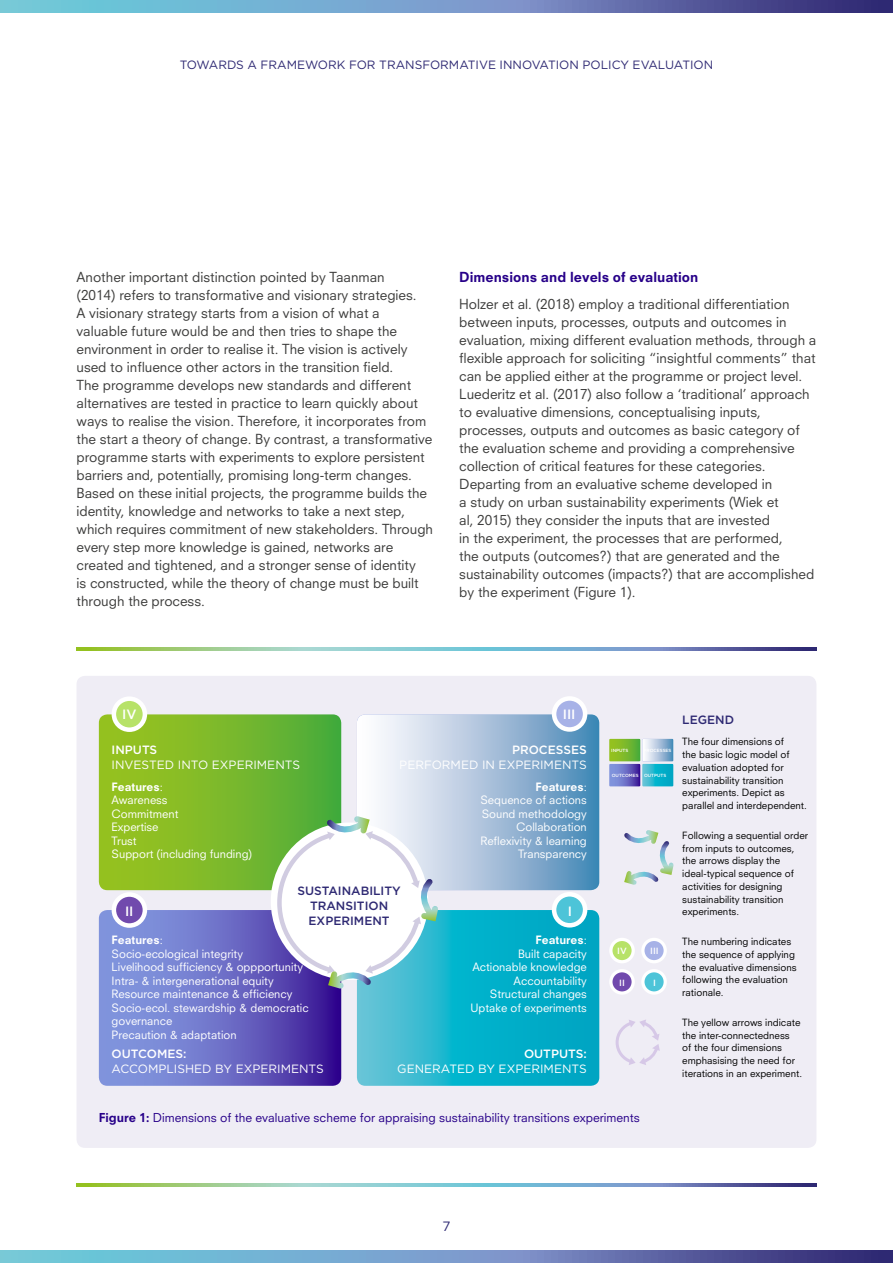
<style>
.page{position:relative;width:893px;height:1263px;background:#fff}
.page>*{position:absolute;margin:0;border:0;box-sizing:border-box;transform-origin:0 0}
.t1{font:13.5px/18px "Neuzeit SLT Std";color:#3c3c3b}
.t2{font:800 13.5px "Neuzeit SLT Std";color:#270089}
.t3{font:500 13.5px "Gotham";color:#fff}
.t4{font:13.5px "Gotham";color:#2e2973}
.t5{font:12px "Gotham";color:#fff}
.t6{font:12px "Neuzeit SLT Std";color:#270089}
.t7{font:12px "Gotham";color:#2e2973}
.t8{font:500 12px/15px "Gotham";color:#2e2973;text-align:center}
.t9{font:500 12px "Gotham";color:#fff}
.t10{font:11.25px/13.5px "Neuzeit SLT Std";color:#fff}
.t11{font:9.75px/12.8px "Neuzeit SLT Std";color:#000}
.t12{font:500 9px "Gotham";color:#fff}
.t13{font:500 4.5px "Gotham";color:#fff}
.s1{font-weight:800}
</style>
<div class="page">
<svg style="left:0;top:0;width:893px;height:13px;background:#668cbb"></svg>
<svg style="left:0;top:1250px;width:893px;height:13px;background:#668cbb"></svg>
<svg style="left:77px;top:1184px;width:739px;height:3px;background:#80acab"></svg>
<div style="left:77px;top:676px;width:739px;height:472px;background:#efedf5;border-radius:9px"></div>
<svg style="left:77px;top:647px;width:739px;height:3px;background:#80acab"></svg>
<svg style="left:114px;top:699px;width:31px;height:31px"></svg>
<div style="left:112px;top:696px;width:35px;height:36px;border:4px solid #fff;border-radius:50%"></div>
<svg style="left:554px;top:698px;width:31px;height:31px"></svg>
<div style="left:552px;top:696px;width:35px;height:36px;border:4px solid #fff;border-radius:50%"></div>
<svg style="left:99px;top:714px;width:500px;height:372px;background:#7fb2b3"></svg>
<svg style="left:609px;top:739px;width:64px;height:47px;background:#76acac"></svg>
<svg style="left:615px;top:1019px;width:45px;height:46px"></svg>
<svg style="left:624px;top:830px;width:50px;height:55px"></svg>
<div style="left:611px;top:939px;width:22px;height:23px;background:#b7e268;border-radius:50%"></div>
<div style="left:609px;top:938px;width:26px;height:25px;border:3px solid #fff;border-radius:50%"></div>
<svg style="left:611px;top:971px;width:22px;height:22px"></svg>
<div style="left:609px;top:969px;width:26px;height:26px;border:3px solid #fff;border-radius:50%"></div>
<div style="left:643px;top:939px;width:22px;height:23px;background:#a7b2e7;border-radius:50%"></div>
<div style="left:641px;top:938px;width:26px;height:25px;border:3px solid #fff;border-radius:50%"></div>
<svg style="left:643px;top:971px;width:22px;height:22px"></svg>
<div style="left:641px;top:969px;width:26px;height:26px;border:3px solid #fff;border-radius:50%"></div>
<p class="t7" style="left:180px;top:57px;width:535px">TOWARDS A FRAMEWORK FOR TRANSFORMATIVE INNOVATION POLICY EVALUATION</p>
<p class="t1" style="left:77px;top:268px;width:358px">Another important distinction pointed by Taanman<br>(2014) refers to transformative and visionary strategies.<br>A visionary strategy starts from a vision of what a valuable future would be and then tries to shape the environment in order to realise it. The vision is actively used to influence other actors in the transition field.<br>The programme develops new standards and different alternatives are tested in practice to learn quickly about ways to realise the vision. Therefore, it incorporates from the start a theory of change. By contrast, a transformative programme starts with experiments to explore persistent barriers and, potentially, promising long-term changes.<br>Based on these initial projects, the programme builds the identity, knowledge and networks to take a next step, which requires commitment of new stakeholders. Through every step more knowledge is gained, networks are created and tightened, and a stronger sense of identity<br>is constructed, while the theory of change must be built through the process.</p>
<p class="t2" style="left:459px;top:269px;width:241px">Dimensions and levels of evaluation</p>
<p class="t1" style="left:459px;top:295px;width:359px">Holzer et al. (2018) employ a traditional differentiation between inputs, processes, outputs and outcomes in evaluation, mixing different evaluation methods, through a flexible approach for soliciting “insightful comments” that can be applied either at the programme or project level.<br>Luederitz et al. (2017) also follow a ‘traditional’ approach to evaluative dimensions, conceptualising inputs, processes, outputs and outcomes as basic category of the evaluation scheme and providing a comprehensive collection of critical features for these categories.<br>Departing from an evaluative scheme developed in<br>a study on urban sustainability experiments (Wiek et<br>al, 2015) they consider the inputs that are invested<br>in the experiment, the processes that are performed,<br>the outputs (outcomes?) that are generated and the sustainability outcomes (impacts?) that are accomplished by the experiment (Figure 1).</p>
<p class="t3" style="left:122px;top:706px;width:16px">IV</p>
<p class="t3" style="left:563px;top:706px;width:14px">III</p>
<p class="t9" style="left:512px;top:742px;width:76px">PROCESSES</p>
<p class="t5" style="left:399px;top:757px;width:189px">PERFORMED IN EXPERIMENTS</p>
<p class="t10" style="left:480px;top:780px;width:108px;text-align:right"><span class="s1">Features</span>:<br>Sequence of actions<br>Sound methodology<br>Collaboration<br>Reflexivity &amp; learning<br>Transparency</p>
<p class="t8" style="left:297px;top:883px;width:105px">SUSTAINABILITY<br>TRANSITION<br>EXPERIMENT</p>
<p class="t10" style="left:470px;top:933px;width:118px;text-align:right"><span class="s1">Features</span>:<br>Built capacity<br>Actionable knowledge<br>Accountability<br>Structural changes<br>Uptake of experiments</p>
<p class="t9" style="left:524px;top:1046px;width:64px">OUTPUTS:</p>
<p class="t5" style="left:397px;top:1061px;width:191px">GENERATED BY EXPERIMENTS</p>
<p class="t9" style="left:112px;top:742px;width:47px">INPUTS</p>
<p class="t5" style="left:112px;top:757px;width:190px">INVESTED INTO EXPERIMENTS</p>
<p class="t10" style="left:112px;top:780px;width:142px"><span class="s1">Features</span>:<br>Awareness<br>Commitment<br>Expertise<br>Trust<br>Support (including funding)</p>
<p class="t3" style="left:125px;top:902px;width:10px">II</p>
<p class="t3" style="left:568px;top:902px;width:6px">I</p>
<p class="t10" style="left:112px;top:933px;width:199px"><span class="s1">Features</span>:<br>Socio-ecological integrity<br>Livelihood sufficiency &amp; oppportunity<br>Intra- &amp; intergenerational equity<br>Resource maintenance &amp; efficiency<br>Socio-ecol. stewardship &amp; democratic governance<br>Precaution &amp; adaptation</p>
<p class="t9" style="left:112px;top:1046px;width:76px">OUTCOMES:</p>
<p class="t5" style="left:112px;top:1061px;width:214px">ACCOMPLISHED BY EXPERIMENTS</p>
<p class="t13" style="left:611px;top:748px;width:19px">INPUTS</p>
<p class="t13" style="left:643px;top:748px;width:30px">PROCESSES</p>
<p class="t13" style="left:612px;top:772px;width:56px">OUTCOMES OUTPUTS</p>
<p class="t12" style="left:617px;top:945px;width:11px">IV</p>
<p class="t12" style="left:650px;top:945px;width:10px">III</p>
<p class="t12" style="left:619px;top:977px;width:7px">II</p>
<p class="t12" style="left:653px;top:977px;width:4px">I</p>
<p class="t8" style="left:682px;top:712px;width:53px">LEGEND</p>
<p class="t11" style="left:682px;top:735px;width:126px">The four dimensions of<br>the basic logic model of evaluation adopted for sustainability transition experiments. Depict as parallel and interdependent.</p>
<p class="t11" style="left:682px;top:829px;width:127px">Following a sequential order from inputs to outcomes, the arrows display the ideal-typical sequence of activities for designing sustainability transition experiments.</p>
<p class="t11" style="left:682px;top:935px;width:116px">The numbering indicates the sequence of applying the evaluative dimensions following the evaluation rationale.</p>
<p class="t11" style="left:682px;top:1016px;width:121px">The yellow arrows indicate the inter-connectedness<br>of the four dimensions emphasising the need for iterations in an experiment.</p>
<p class="t6" style="left:99px;top:1110px;width:542px"><span class="s1">Figure 1:</span> Dimensions of the evaluative scheme for appraising sustainability transitions experiments</p>
<p class="t4" style="left:442px;top:1218px;width:10px">7</p>
</div>
